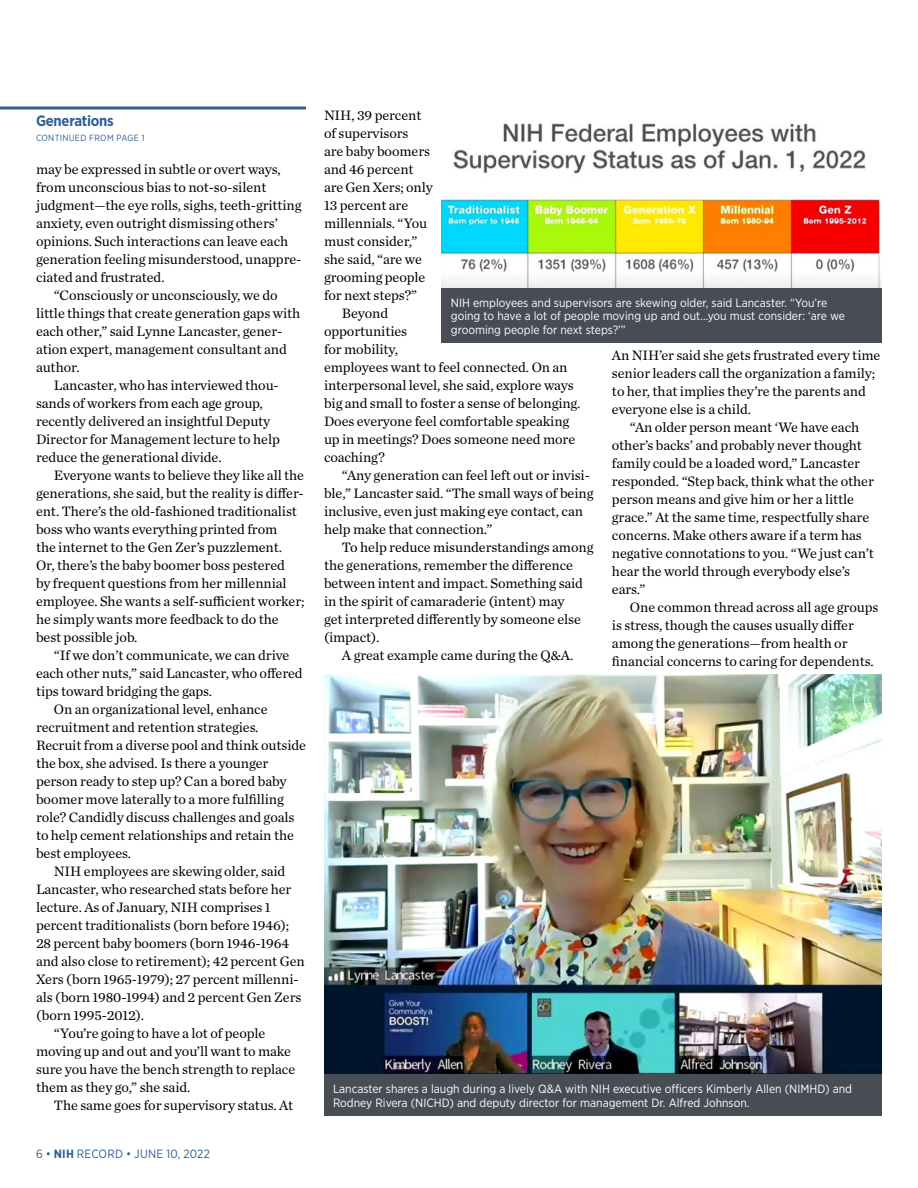
<style>
.page{position:relative;width:918px;height:1188px;background:#fff}
.page>*{position:absolute;margin:0;border:0;box-sizing:border-box;transform-origin:0 0}
.Head_2_Subheads_Body{font:700 15px "Gotham Narrow";letter-spacing:-.015em;color:#316094}
.Body_1{font:14.25px/18px "Chronicle Text G1";letter-spacing:-.005em;color:#000}
.Photo_caption_revers{font:12px/13.5px "Gotham Narrow";color:#fff}
.t1{font:12px "Gotham Narrow";letter-spacing:.015em;color:#316094}
.Page_jump{font:9px "Gotham Narrow";letter-spacing:.03em;color:#316094}
.s1{font-weight:700}
</style>
<div class="page">
<svg style="left:0;top:106px;width:306px;height:4px"></svg>
<div style="left:324px;top:1074px;width:558px;height:42px;background:#474c55"></div>
<img style="left:442px;top:123px;width:439px;height:165px">
<img style="left:324px;top:674px;width:558px;height:400px">
<div style="left:442px;top:288px;width:440px;height:55px;background:#474c55"></div>
<p class="Head_2_Subheads_Body" style="left:36px;top:111px;width:79px">Generations</p>
<p class="Page_jump" style="left:36px;top:132px;width:110px">CONTINUED FROM PAGE 1</p>
<p class="Body_1" style="left:36px;top:159px;width:267px">may be expressed in subtle or overt ways, from unconscious bias to not-so-silent judgment—the eye rolls, sighs, teeth-gritting anxiety, even outright dismissing others’ opinions. Such interactions can leave each generation feeling misunderstood, unappre&shy;ciated and frustrated.</p>
<p class="Body_1" style="left:36px;top:285px;width:266px;text-indent:18px">“Consciously or unconsciously, we do little things that create generation gaps with each other,” said Lynne Lancaster, gener&shy;ation expert, management consultant and author.</p>
<p class="Body_1" style="left:36px;top:375px;width:245px;text-indent:18px">Lancaster, who has interviewed thou&shy;sands of workers from each age group, recently delivered an insightful Deputy Director for Management lecture to help reduce the generational divide.</p>
<p class="Body_1" style="left:36px;top:465px;width:270px;text-indent:18px">Everyone wants to believe they like all the generations, she said, but the reality is differ&shy;ent. There’s the old-fashioned traditionalist boss who wants everything printed from<br>the internet to the Gen Zer’s puzzlement.<br>Or, there’s the baby boomer boss pestered<br>by frequent questions from her millennial employee. She wants a self-sufficient worker; he simply wants more feedback to do the best possible job.</p>
<p class="Body_1" style="left:36px;top:645px;width:268px;text-indent:18px">“If we don’t communicate, we can drive each other nuts,” said Lancaster, who offered tips toward bridging the gaps.</p>
<p class="Body_1" style="left:36px;top:699px;width:272px;text-indent:18px">On an organizational level, enhance recruitment and retention strategies.<br>Recruit from a diverse pool and think outside the box, she advised. Is there a younger person ready to step up? Can a bored baby boomer move laterally to a more fulfilling role? Candidly discuss challenges and goals to help cement relationships and retain the best employees.</p>
<p class="Body_1" style="left:36px;top:861px;width:270px;text-indent:18px">NIH employees are skewing older, said Lancaster, who researched stats before her lecture. As of January, NIH comprises 1 percent traditionalists (born before 1946); 28 percent baby boomers (born 1946-1964 and also close to retirement); 42 percent Gen Xers (born 1965-1979); 27 percent millenni&shy;als (born 1980-1994) and 2 percent Gen Zers (born 1995-2012).</p>
<p class="Body_1" style="left:36px;top:1023px;width:261px;text-indent:18px">“You’re going to have a lot of people moving up and out and you’ll want to make sure you have the bench strength to replace them as they go,” she said.</p>
<p class="Body_1" style="left:54px;top:1095px;width:241px">The same goes for supervisory status. At</p>
<p class="t1" style="left:36px;top:1146px;width:175px">6 • <span class="s1">NIH</span> RECORD • JUNE 10, 2022</p>
<p class="Body_1" style="left:324px;top:105px;width:110px">NIH, 39 percent of supervisors<br>are baby boomers and 46 percent are Gen Xers; only<br>13 percent are millennials. “You must consider,” she said, “are we grooming people for next steps?”</p>
<p class="Body_1" style="left:324px;top:303px;width:258px;text-indent:18px">Beyond<br>opportunities<br>for mobility,<br>employees want to feel connected. On an interpersonal level, she said, explore ways big and small to foster a sense of belonging.<br>Does everyone feel comfortable speaking up in meetings? Does someone need more coaching?</p>
<p class="Body_1" style="left:324px;top:465px;width:271px;text-indent:18px">“Any generation can feel left out or invisi&shy;ble,” Lancaster said. “The small ways of being inclusive, even just making eye contact, can help make that connection.”</p>
<p class="Body_1" style="left:324px;top:537px;width:271px;text-indent:18px">To help reduce misunderstandings among the generations, remember the difference between intent and impact. Something said in the spirit of camaraderie (intent) may<br>get interpreted differently by someone else (impact).</p>
<p class="Body_1" style="left:342px;top:645px;width:233px">A great example came during the Q&amp;A.</p>
<p class="Photo_caption_revers" style="left:451px;top:295px;width:396px">NIH employees and supervisors are skewing older, said Lancaster. “You’re going to have a lot of people moving up and out...you must consider: ‘are we grooming people for next steps?’”</p>
<p class="Body_1" style="left:612px;top:345px;width:270px">An NIH’er said she gets frustrated every time senior leaders call the organization a family; to her, that implies they’re the parents and everyone else is a child.</p>
<p class="Body_1" style="left:612px;top:417px;width:264px;text-indent:18px">“An older person meant ‘We have each other’s backs’ and probably never thought family could be a loaded word,” Lancaster responded. “Step back, think what the other person means and give him or her a little grace.” At the same time, respectfully share concerns. Make others aware if a term has negative connotations to you. “We just can’t hear the world through everybody else’s ears.”</p>
<p class="Body_1" style="left:612px;top:597px;width:268px;text-indent:18px">One common thread across all age groups is stress, though the causes usually differ among the generations—from health or financial concerns to caring for dependents.</p>
<p class="Photo_caption_revers" style="left:333px;top:1082px;width:521px">Lancaster shares a laugh during a lively Q&amp;A with NIH executive officers Kimberly Allen (NIMHD) and<br>Rodney Rivera (NICHD) and deputy director for management Dr. Alfred Johnson.</p>
</div>
